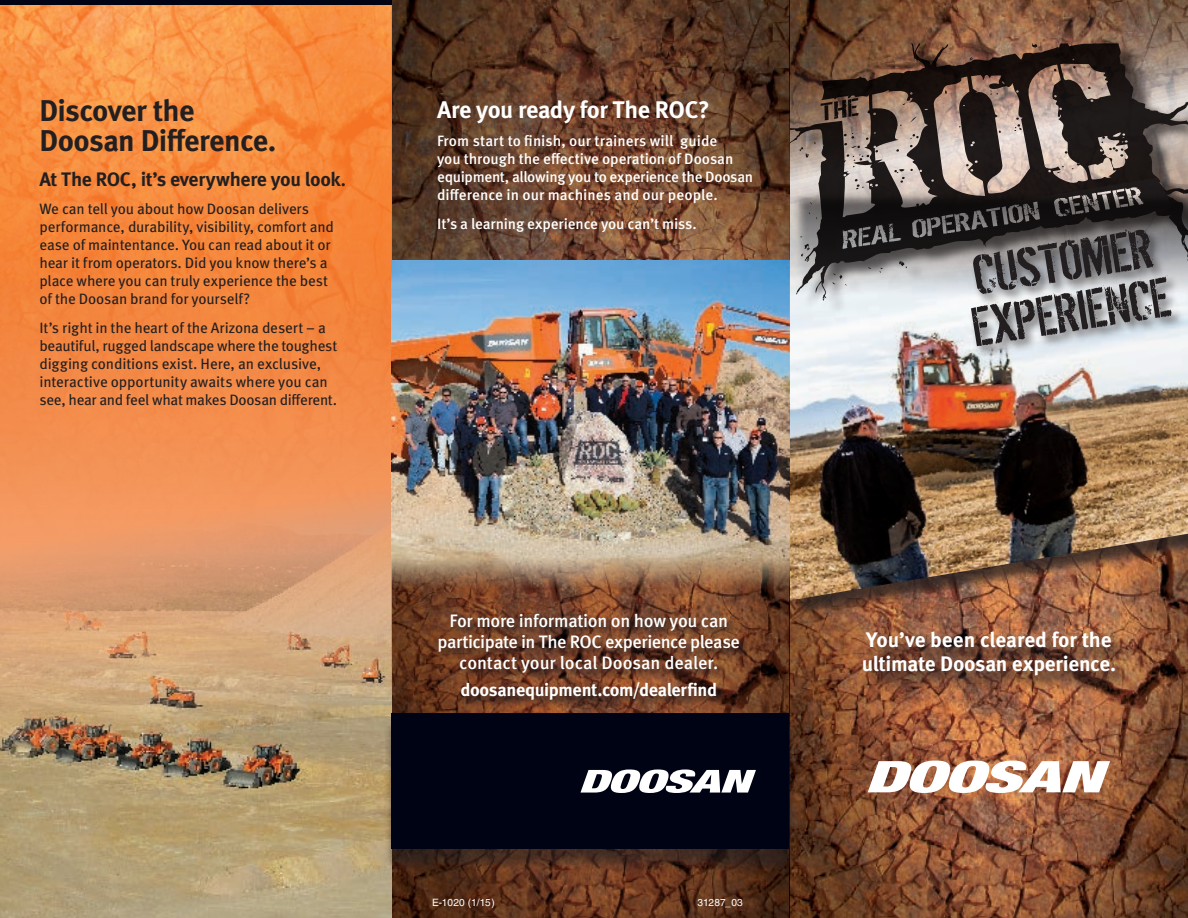
<style>
.page{position:relative;width:1188px;height:918px;background:#fff}
.page>*{position:absolute;margin:0;border:0;box-sizing:border-box;transform-origin:0 0}
.t1{font:700 30px/30px "Meta OT";letter-spacing:-.025em;color:#231f20}
.t2{font:700 24px "Meta OT";letter-spacing:-.02em;color:#fff}
.t3{font:700 21px/24px "Meta OT";letter-spacing:-.01em;color:#fff}
.t4{font:700 19.5px "Meta OT";letter-spacing:-.02em;color:#231f20}
.t5{font:500 18px/21px "Meta OT";letter-spacing:-.02em;color:#fff;text-align:center}
.t6{font:700 18px "Meta OT";letter-spacing:-.025em;color:#fff}
.t7{font:15px/18px "Meta OT";letter-spacing:-.015em;color:#231f20}
.t8{font:500 15px/18px "Meta OT";letter-spacing:-.005em;color:#fff}
.t9{font:10.2px "Helvetica";letter-spacing:.015em;color:#fff}
.s1{font-size:18px}
</style>
<div class="page">
<img style="left:789px;top:0;width:399px;height:918px">
<svg style="left:392px;top:0;width:397px;height:261px;background:#623e29"></svg>
<svg style="left:392px;top:599px;width:397px;height:319px;background:#5e321c"></svg>
<svg style="left:0;top:5px;width:392px;height:431px;background:#f58b41"></svg>
<img style="left:0;top:436px;width:392px;height:482px">
<img style="left:392px;top:261px;width:397px;height:338px">
<div style="left:383px;top:719px;width:415px;height:152px;background:#231f20;opacity:.56"></div>
<div style="left:392px;top:714px;width:397px;height:135px;background:#000314"></div>
<div style="left:792px;top:191px;width:396px;height:427px;background:#231f20;opacity:.75"></div>
<img style="left:790px;top:301px;width:398px;height:299px">
<img style="left:790px;top:43px;width:398px;height:258px">
<svg style="left:580px;top:770px;width:176px;height:23px"></svg>
<svg style="left:868px;top:761px;width:242px;height:32px"></svg>
<div style="left:0;top:0;width:392px;height:5px;background:#000314"></div>
<svg style="left:858px;top:626px;width:281px;height:73px;background:#835137"></svg>
<svg style="left:436px;top:612px;width:315px;height:99px;background:#693b25"></svg>
<div style="left:968px;top:274px;width:216px;height:85px;background:#231f20;opacity:.65"></div>
<svg style="left:799px;top:57px;width:373px;height:289px;background:#726b68"></svg>
<h1 class="t1" style="left:39px;top:97px;width:239px">Discover the<br>Doosan Difference.</h1>
<h3 class="t4" style="left:39px;top:167px;width:308px">At The ROC, it’s everywhere you look<span class="s1">.</span></h3>
<p class="t7" style="left:39px;top:201px;width:296px">We can tell you about how Doosan delivers performance, durability, visibility, comfort and ease of maintentance. You can read about it or hear it from operators. Did you know there’s a place where you can truly experience the best of the Doosan brand for yourself?</p>
<p class="t7" style="left:39px;top:319px;width:299px">It’s right in the heart of the Arizona desert – a beautiful, rugged landscape where the toughest digging conditions exist. Here, an exclusive, interactive opportunity awaits where you can see, hear and feel what makes Doosan different.</p>
<h2 class="t2" style="left:437px;top:95px;width:274px">Are you ready for The ROC?</h2>
<p class="t8" style="left:437px;top:133px;width:318px">From start to finish, our trainers will guide<br>you through the effective operation of Doosan equipment, allowing you to experience the Doosan difference in our machines and our people.</p>
<p class="t8" style="left:437px;top:216px;width:261px">It’s a learning experience you can’t miss.</p>
<p class="t5" style="left:438px;top:611px;width:304px">For more information on how you can participate in The ROC experience please contact your local Doosan dealer.</p>
<p class="t6" style="left:460px;top:679px;width:258px">doosanequipment.com/dealerfind</p>
<p class="t9" style="left:432px;top:896px;width:64px">E-1020 (1/15)</p>
<p class="t9" style="left:698px;top:896px;width:47px">31287_03</p>
<h3 class="t3" style="left:862px;top:628px;width:256px">You’ve been cleared for the ultimate Doosan experience.</h3>
</div>
